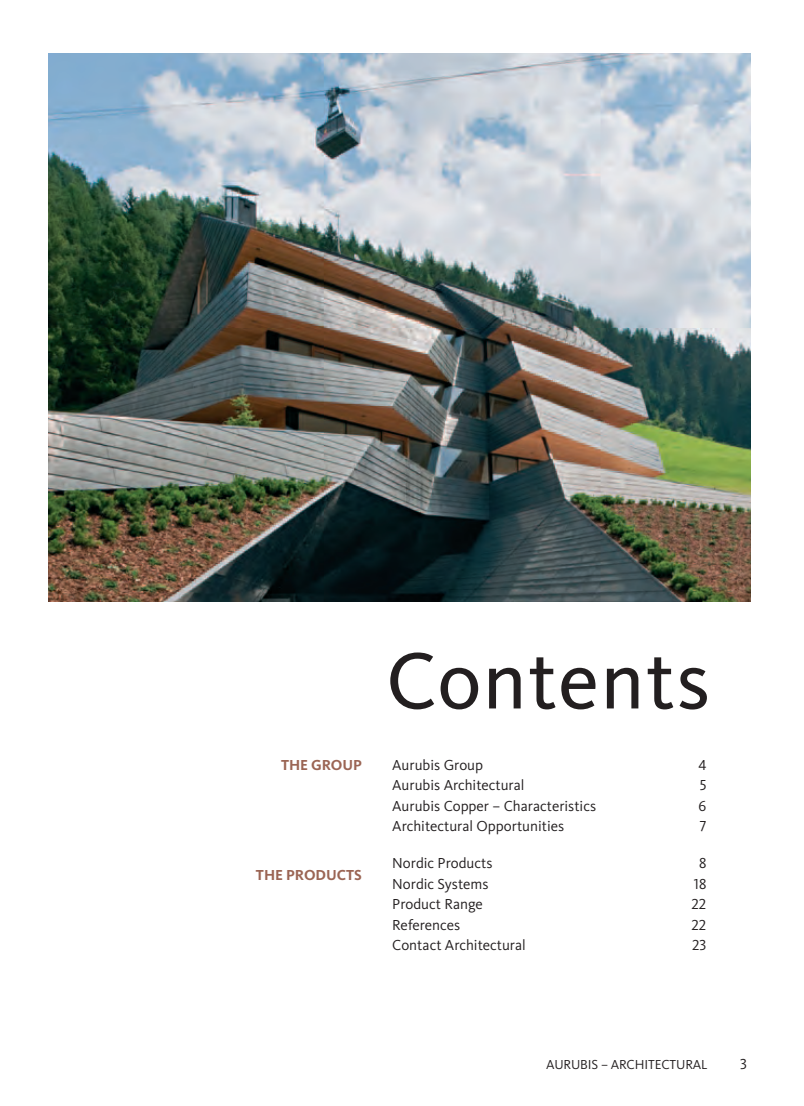
<style>
.page{position:relative;width:804px;height:1106px;background:#fff}
.page>*{position:absolute;margin:0;border:0;box-sizing:border-box;transform-origin:0 0}
.Header_1{font:82.5px "Kievit Pro";letter-spacing:.015em;color:#231f20}
.body_copy{font:15px "Kievit Pro";color:#231f20}
.body_copy-2{font:700 15px "Kievit Pro";color:#9b6554}
.t1{font:13.5px "Kievit Pro";letter-spacing:-.01em;color:#231f20}
</style>
<div class="page">
<img style="left:49px;top:53px;width:701px;height:549px">
<p class="body_copy-2" style="left:281px;top:755px;width:82px">THE GROUP</p>
<p class="body_copy-2" style="left:256px;top:865px;width:108px">THE PRODUCTS</p>
<p class="Header_1" style="left:386px;top:631px;width:325px">Contents</p>
<p class="body_copy" style="left:392px;top:756px;width:92px">Aurubis Group</p>
<p class="body_copy" style="left:698px;top:756px;width:9px">4</p>
<p class="body_copy" style="left:392px;top:776px;width:134px">Aurubis Architectural</p>
<p class="body_copy" style="left:699px;top:776px;width:8px">5</p>
<p class="body_copy" style="left:392px;top:796px;width:205px">Aurubis Copper – Characteristics</p>
<p class="body_copy" style="left:698px;top:796px;width:9px">6</p>
<p class="body_copy" style="left:392px;top:817px;width:173px">Architectural Opportunities</p>
<p class="body_copy" style="left:699px;top:817px;width:8px">7</p>
<p class="body_copy" style="left:392px;top:854px;width:102px">Nordic Products</p>
<p class="body_copy" style="left:699px;top:854px;width:9px">8</p>
<p class="body_copy" style="left:392px;top:874px;width:98px">Nordic Systems</p>
<p class="body_copy" style="left:694px;top:874px;width:14px">18</p>
<p class="body_copy" style="left:392px;top:895px;width:92px">Product Range</p>
<p class="body_copy" style="left:691px;top:895px;width:16px">22</p>
<p class="body_copy" style="left:392px;top:915px;width:69px">References</p>
<p class="body_copy" style="left:691px;top:915px;width:16px">22</p>
<p class="body_copy" style="left:392px;top:936px;width:135px">Contact Architectural</p>
<p class="body_copy" style="left:692px;top:936px;width:16px">23</p>
<p class="t1" style="left:546px;top:1056px;width:163px">AURUBIS – ARCHITECTURAL</p>
<p class="body_copy" style="left:740px;top:1055px;width:8px">3</p>
</div>
